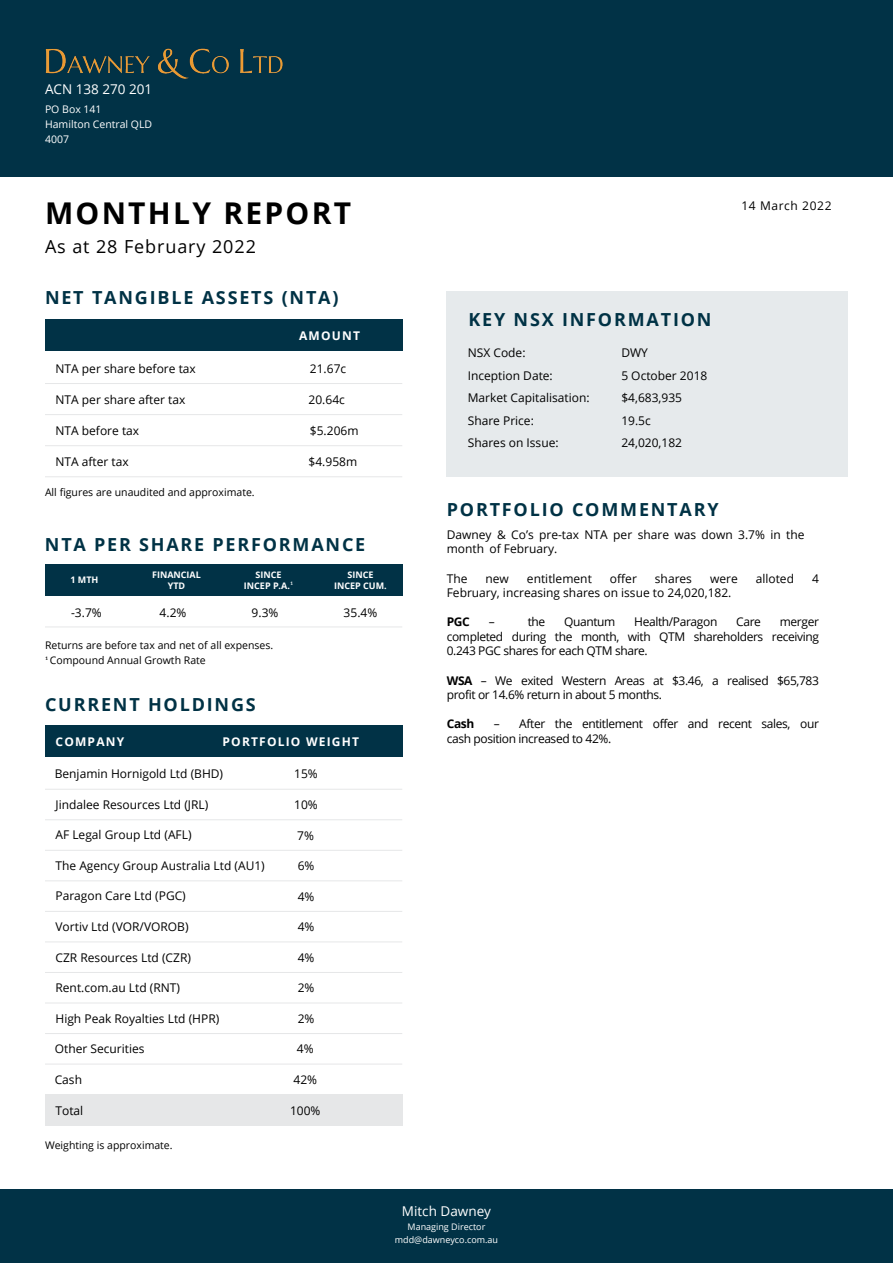
<style>
.page{position:relative;width:893px;height:1263px;background:#fff}
.page>*{position:absolute;margin:0;border:0;box-sizing:border-box;transform-origin:0 0}
.t1{font:700 30px "Open Sans";letter-spacing:.075em;color:#000}
.t2{font:700 18px "Open Sans";letter-spacing:.1em;color:#003245}
.t3{font:18px "Open Sans";letter-spacing:.05em;color:#000}
.t4{font:13.5px "Open Sans";color:#fff}
.t5{font:12px/14.4px "Open Sans";color:#000}
.t6{font:12px/14.4px "Open Sans";letter-spacing:-.03em;color:#000}
.t7{font:700 12px "Open Sans";letter-spacing:.1em;color:#fff}
.t8{font:12px "Open Sans";letter-spacing:.05em;color:#000}
.t9{font:700 12px "Open Sans";letter-spacing:-.03em;color:#000}
.t10{font:10.5px "Open Sans";color:#000}
.t11{font:10.5px/15px "Open Sans";color:#fff}
.t12{font:700 9px "Open Sans";color:#fff}
.t13{font:9px "Open Sans";color:#fff}
.s1{font-family:"Lato";font-weight:400}
.s2{font-family:"Lato";font-size:9px}
.s3{font-weight:700}
</style>
<div class="page">
<div style="left:0;top:0;width:893px;height:176px;background:#013246"></div>
<div style="left:45px;top:319px;width:357px;height:32px;background:#013246"></div>
<hr style="left:45px;top:383px;width:357px;height:1px;background:#e6e7e8">
<hr style="left:45px;top:414px;width:357px;height:1px;background:#e6e7e8">
<div style="left:446px;top:291px;width:402px;height:185px;background:#e6eaec"></div>
<div style="left:45px;top:725px;width:357px;height:32px;background:#013246"></div>
<hr style="left:45px;top:789px;width:357px;height:1px;background:#e6e7e8">
<hr style="left:45px;top:819px;width:357px;height:1px;background:#e6e7e8">
<hr style="left:45px;top:850px;width:357px;height:1px;background:#e6e7e8">
<hr style="left:45px;top:880px;width:357px;height:1px;background:#e6e7e8">
<hr style="left:45px;top:911px;width:357px;height:1px;background:#e6e7e8">
<hr style="left:45px;top:941px;width:357px;height:1px;background:#e6e7e8">
<hr style="left:45px;top:972px;width:357px;height:1px;background:#e6e7e8">
<hr style="left:45px;top:1003px;width:357px;height:1px;background:#e6e7e8">
<hr style="left:45px;top:1033px;width:357px;height:1px;background:#e6e7e8">
<div style="left:45px;top:1094px;width:357px;height:32px;background:#e6e7e8"></div>
<div style="left:45px;top:564px;width:357px;height:32px;background:#013246"></div>
<hr style="left:45px;top:626px;width:357px;height:1px;background:#e6e7e8">
<hr style="left:45px;top:445px;width:357px;height:1px;background:#e6e7e8">
<hr style="left:45px;top:476px;width:357px;height:1px;background:#e6e7e8">
<hr style="left:45px;top:1064px;width:357px;height:1px;background:#e6e7e8">
<div style="left:0;top:1189px;width:893px;height:74px;background:#013246"></div>
<img style="left:45px;top:48px;width:238px;height:31px">
<p class="t4" style="left:45px;top:79px;width:109px">ACN 138 270 201</p>
<p class="t11" style="left:45px;top:102px;width:58px">PO Box 141</p>
<p class="t11" style="left:45px;top:117px;width:109px">Hamilton Central QLD<br>4007</p>
<p class="t1" style="left:45px;top:192px;width:308px">MONTHLY REPORT</p>
<p class="t8" style="left:741px;top:198px;width:92px">14 March 2022</p>
<p class="t3" style="left:45px;top:234px;width:212px">As at 28 February 2022</p>
<p class="t2" style="left:45px;top:285px;width:295px">NET TANGIBLE ASSETS (NTA)</p>
<p class="t5" style="left:56px;top:361px;width:142px">NTA per share before tax</p>
<p class="t5" style="left:56px;top:392px;width:131px">NTA per share after tax</p>
<p class="t5" style="left:56px;top:423px;width:85px">NTA before tax</p>
<p class="t5" style="left:56px;top:454px;width:75px">NTA after tax</p>
<p class="t10" style="left:45px;top:484px;width:211px">All figures are unaudited and approximate.</p>
<p class="t7" style="left:299px;top:327px;width:62px">AMOUNT</p>
<p class="t5" style="left:310px;top:361px;width:38px">21.67c</p>
<p class="t5" style="left:309px;top:392px;width:38px">20.64c</p>
<p class="t5" style="left:310px;top:423px;width:50px">$5.206m</p>
<p class="t5" style="left:309px;top:454px;width:50px">$4.958m</p>
<p class="t2" style="left:45px;top:531px;width:322px">NTA PER SHARE PERFORMANCE</p>
<p class="t12" style="left:152px;top:568px;width:50px">FINANCIAL</p>
<p class="t12" style="left:168px;top:579px;width:19px">YTD</p>
<p class="t12" style="left:255px;top:568px;width:28px">SINCE</p>
<p class="t12" style="left:244px;top:579px;width:51px">INCEP P.A.<span class="s1">¹</span></p>
<p class="t12" style="left:347px;top:568px;width:28px">SINCE</p>
<p class="t12" style="left:334px;top:579px;width:54px">INCEP CUM.</p>
<p class="t12" style="left:70px;top:573px;width:30px">1 MTH</p>
<p class="t5" style="left:71px;top:605px;width:32px">-3.7%</p>
<p class="t5" style="left:160px;top:605px;width:28px">4.2%</p>
<p class="t5" style="left:252px;top:605px;width:28px">9.3%</p>
<p class="t5" style="left:344px;top:605px;width:35px">35.4%</p>
<p class="t10" style="left:45px;top:638px;width:230px">Returns are before tax and net of all expenses.</p>
<p class="t10" style="left:45px;top:653px;width:162px"><span class="s2">¹</span> Compound Annual Growth Rate</p>
<p class="t2" style="left:45px;top:692px;width:212px">CURRENT HOLDINGS</p>
<p class="t7" style="left:56px;top:733px;width:70px">COMPANY</p>
<p class="t7" style="left:223px;top:733px;width:138px">PORTFOLIO WEIGHT</p>
<p class="t5" style="left:55px;top:767px;width:170px">Benjamin Hornigold Ltd (BHD)</p>
<p class="t5" style="left:56px;top:797px;width:154px">Jindalee Resources Ltd (JRL)</p>
<p class="t5" style="left:56px;top:827px;width:138px">AF Legal Group Ltd (AFL)</p>
<p class="t5" style="left:56px;top:858px;width:211px">The Agency Group Australia Ltd (AU1)</p>
<p class="t5" style="left:56px;top:888px;width:132px">Paragon Care Ltd (PGC)</p>
<p class="t5" style="left:56px;top:919px;width:135px">Vortiv Ltd (VOR/VOROB)</p>
<p class="t5" style="left:56px;top:950px;width:137px">CZR Resources Ltd (CZR)</p>
<p class="t5" style="left:56px;top:980px;width:126px">Rent.com.au Ltd (RNT)</p>
<p class="t5" style="left:56px;top:1011px;width:165px">High Peak Royalties Ltd (HPR)</p>
<p class="t5" style="left:294px;top:766px;width:25px">15%</p>
<p class="t5" style="left:294px;top:797px;width:25px">10%</p>
<p class="t5" style="left:297px;top:828px;width:18px">7%</p>
<p class="t5" style="left:298px;top:858px;width:18px">6%</p>
<p class="t5" style="left:298px;top:889px;width:18px">4%</p>
<p class="t5" style="left:298px;top:919px;width:18px">4%</p>
<p class="t5" style="left:298px;top:950px;width:18px">4%</p>
<p class="t5" style="left:298px;top:980px;width:18px">2%</p>
<p class="t5" style="left:298px;top:1011px;width:18px">2%</p>
<p class="t5" style="left:55px;top:1041px;width:91px">Other Securities</p>
<p class="t5" style="left:297px;top:1041px;width:18px">4%</p>
<p class="t5" style="left:55px;top:1072px;width:29px">Cash</p>
<p class="t5" style="left:293px;top:1072px;width:25px">42%</p>
<p class="t5" style="left:56px;top:1103px;width:29px">Total</p>
<p class="t10" style="left:45px;top:1138px;width:129px">Weighting is approximate.</p>
<p class="t5" style="left:290px;top:1103px;width:32px">100%</p>
<p class="t2" style="left:468px;top:307px;width:245px">KEY NSX INFORMATION</p>
<p class="t5" style="left:468px;top:345px;width:59px">NSX Code:</p>
<p class="t5" style="left:468px;top:368px;width:87px">Inception Date:</p>
<p class="t5" style="left:468px;top:390px;width:123px">Market Capitalisation:</p>
<p class="t5" style="left:468px;top:413px;width:68px">Share Price:</p>
<p class="t5" style="left:468px;top:435px;width:92px">Shares on Issue:</p>
<p class="t5" style="left:621px;top:345px;width:28px">DWY</p>
<p class="t5" style="left:621px;top:368px;width:88px">5 October 2018</p>
<p class="t5" style="left:621px;top:390px;width:62px">$4,683,935</p>
<p class="t5" style="left:621px;top:413px;width:31px">19.5c</p>
<p class="t5" style="left:621px;top:435px;width:62px">24,020,182</p>
<p class="t2" style="left:447px;top:497px;width:273px">PORTFOLIO COMMENTARY</p>
<p class="t5" style="left:447px;top:527px;width:359px">Dawney &amp; Co’s pre-tax NTA per share was down 3.7% in the month of February.</p>
<p class="t5" style="left:447px;top:571px;width:22px">The</p>
<p class="t5" style="left:485px;top:571px;width:25px">new</p>
<p class="t5" style="left:527px;top:571px;width:66px">entitlement</p>
<p class="t5" style="left:610px;top:571px;width:29px">offer</p>
<p class="t5" style="left:655px;top:571px;width:39px">shares</p>
<p class="t5" style="left:710px;top:571px;width:29px">were</p>
<p class="t5" style="left:756px;top:571px;width:40px">alloted</p>
<p class="t5" style="left:812px;top:571px;width:8px">4</p>
<p class="t5" style="left:447px;top:585px;width:286px">February, increasing shares on issue to 24,020,182.</p>
<p class="t9" style="left:447px;top:614px;width:25px">PGC</p>
<p class="t5" style="left:489px;top:614px;width:7px">–</p>
<p class="t5" style="left:528px;top:614px;width:19px">the</p>
<p class="t6" style="left:564px;top:614px;width:53px">Quantum</p>
<p class="t6" style="left:634px;top:614px;width:85px">Health/Paragon</p>
<p class="t5" style="left:736px;top:614px;width:26px">Care</p>
<p class="t5" style="left:447px;top:614px;width:374px;text-align:justify;text-indent:333px">merger completed during the month, with QTM shareholders receiving 0.243 PGC shares for each QTM share.</p>
<p class="t6" style="left:447px;top:673px;width:374px"><span class="s3">WSA</span> – We exited Western Areas at $3.46, a realised $65,783 profit or 14.6% return in about 5 months.</p>
<p class="t9" style="left:447px;top:716px;width:29px">Cash</p>
<p class="t6" style="left:447px;top:716px;width:374px;text-indent:47px">– After the entitlement offer and recent sales, our cash position increased to 42%.</p>
<p class="t4" style="left:402px;top:1202px;width:91px">Mitch Dawney</p>
<p class="t13" style="left:408px;top:1220px;width:79px">Managing Director</p>
<p class="t13" style="left:395px;top:1234px;width:105px">mdd@dawneyco.com.au</p>
</div>
